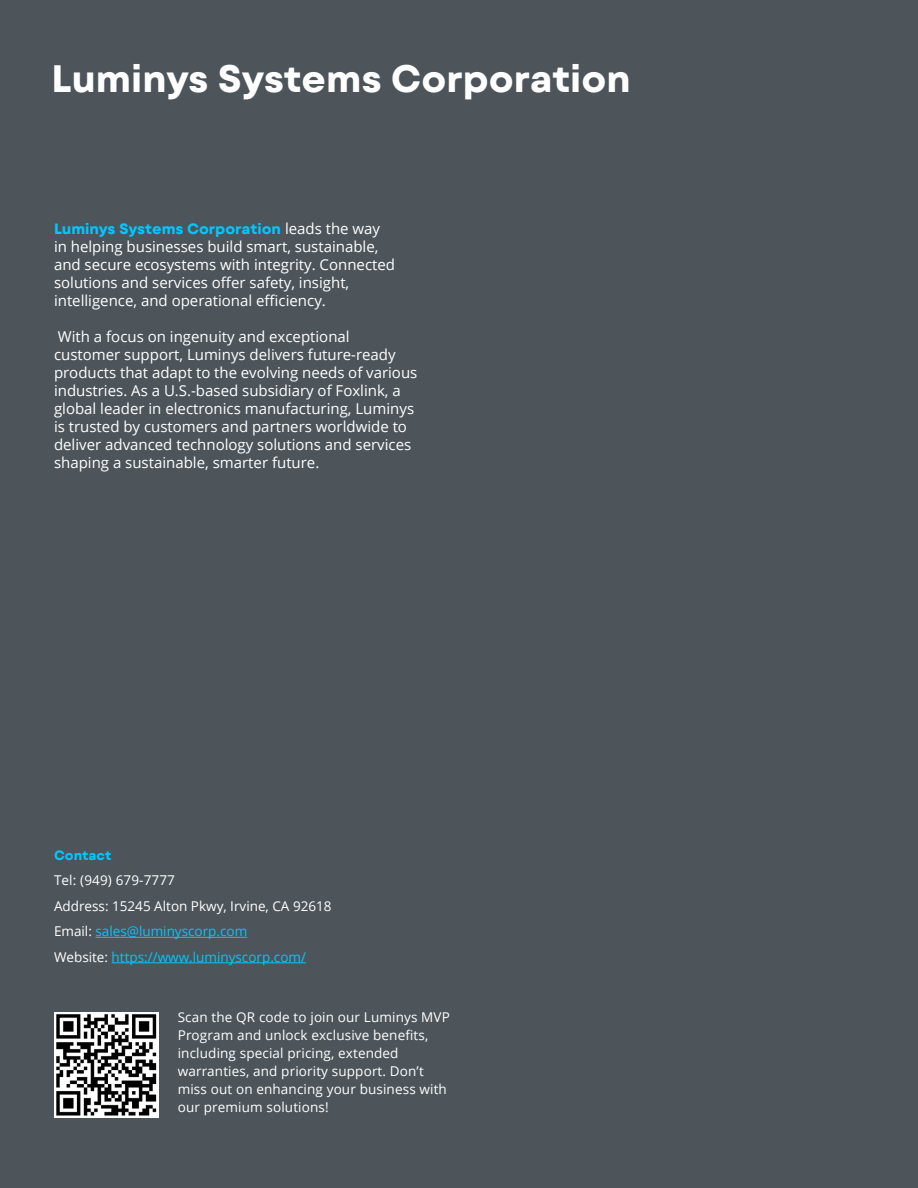
<style>
.page{position:relative;width:918px;height:1188px;background:#4d555b}
.page>*{position:absolute;margin:0;border:0;box-sizing:border-box;transform-origin:0 0}
.t1{font:700 38.25px "Mont Blanc";color:#fff}
.t2{font:15px/18px "Open Sans";color:#fff}
.t3{font:700 15px "Mont Blanc";color:#00c8ff}
.t4{font:13.5px/18px "Open Sans";letter-spacing:.01em;color:#fff}
.t5{font:700 13.5px "Mont Blanc";color:#00c8ff}
.s1{font-family:"Open Sans";font-weight:400;color:#fff}
.s2{color:#00c8ff}
</style>
<div class="page">
<hr style="left:96px;top:937px;width:151px;height:1px;background:#00c8ff">
<hr style="left:112px;top:962px;width:194px;height:1px;background:#00c8ff">
<img style="left:54px;top:1013px;width:105px;height:104px">
<h1 class="t1" style="left:52px;top:54px;width:581px">Luminys Systems Corporation</h1>
<p class="t3" style="left:54px;top:219px;width:328px">Luminys Systems Corporation <span class="s1">leads the way</span></p>
<p class="t2" style="left:54px;top:237px;width:343px">in helping businesses build smart, sustainable, and secure ecosystems with integrity. Connected solutions and services offer safety, insight, intelligence, and operational efficiency.</p>
<p class="t2" style="left:54px;top:327px;width:365px">With a focus on ingenuity and exceptional<br>customer support, Luminys delivers future-ready products that adapt to the evolving needs of various industries. As a U.S.-based subsidiary of Foxlink, a global leader in electronics manufacturing, Luminys is trusted by customers and partners worldwide to deliver advanced technology solutions and services shaping a sustainable, smarter future.</p>
<p class="t5" style="left:54px;top:846px;width:59px">Contact</p>
<p class="t4" style="left:54px;top:867px;width:279px;line-height:25.5px">Tel: (949) 679-7777<br>Address: 15245 Alton Pkwy, Irvine, CA 92618<br>Email: <span class="s2">sales@luminyscorp.com<br></span>Website: <span class="s2">https://www.luminyscorp.com/</span></p>
<p class="t4" style="left:178px;top:1007px;width:274px">Scan the QR code to join our Luminys MVP Program and unlock exclusive benefits, including special pricing, extended warranties, and priority support. Don’t miss out on enhancing your business with our premium solutions!</p>
</div>
